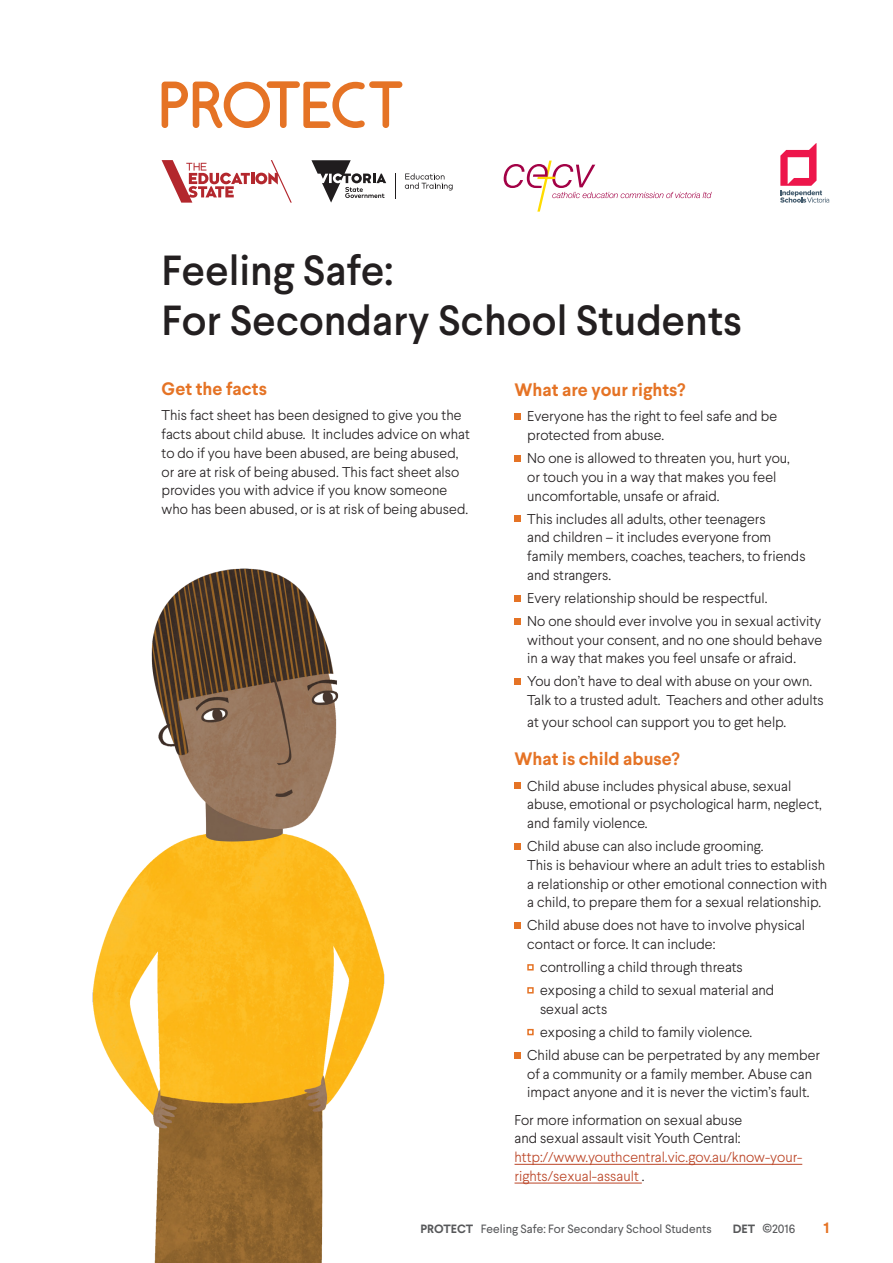
<style>
.page{position:relative;width:893px;height:1263px;background:#fff}
.page>*{position:absolute;margin:0;border:0;box-sizing:border-box;transform-origin:0 0}
.t1{font:500 42px/50.4px "Larsseit";color:#231f20}
.Subhead_1_5mm{font:700 18px "Larsseit";color:#e57325}
.t2{font:700 15px "Larsseit";color:#e57325}
.dot_point{font:300 14.25px/18.8px "Larsseit";color:#231f20}
.dotpoint_last{font:300 14.25px/18.8px "Larsseit";color:#231f20}
.Body_4mm{font:300 14.25px/18.8px "Larsseit";color:#231f20}
.t3{font:12px "Larsseit";color:#57585a}
.s1{color:#bb4527}
.s2{font-weight:700}
.s3{font-size:16.5px}
</style>
<div class="page">
<img style="left:92px;top:568px;width:458px;height:695px">
<hr style="left:514px;top:1164px;width:288px;height:1px;background:#bb4527">
<hr style="left:514px;top:1183px;width:128px;height:1px;background:#bb4527">
<div style="left:514px;top:413px;width:7px;height:7px;background:#e57325"></div>
<div style="left:514px;top:455px;width:7px;height:7px;background:#e57325"></div>
<div style="left:514px;top:516px;width:7px;height:6px;background:#e57325"></div>
<div style="left:514px;top:595px;width:7px;height:6px;background:#e57325"></div>
<div style="left:514px;top:618px;width:7px;height:6px;background:#e57325"></div>
<div style="left:514px;top:678px;width:7px;height:7px;background:#e57325"></div>
<div style="left:514px;top:783px;width:7px;height:6px;background:#e57325"></div>
<div style="left:514px;top:843px;width:7px;height:6px;background:#e57325"></div>
<div style="left:514px;top:922px;width:7px;height:7px;background:#e57325"></div>
<div style="left:527px;top:964px;width:7px;height:6px;border:2px solid #e57325"></div>
<div style="left:527px;top:987px;width:7px;height:6px;border:2px solid #e57325"></div>
<div style="left:527px;top:1029px;width:7px;height:6px;border:2px solid #e57325"></div>
<div style="left:514px;top:1052px;width:7px;height:6px;background:#e57325"></div>
<svg style="left:162px;top:81px;width:240px;height:47px"></svg>
<svg style="left:395px;top:173px;width:1px;height:25px"></svg>
<svg style="left:311px;top:160px;width:75px;height:43px"></svg>
<svg style="left:405px;top:173px;width:48px;height:17px"></svg>
<svg style="left:162px;top:160px;width:130px;height:43px"></svg>
<svg style="left:780px;top:143px;width:49px;height:60px"></svg>
<svg style="left:504px;top:161px;width:208px;height:51px"></svg>
<p class="t1" style="left:162px;top:245px;width:582px">Feeling Safe:<br>For Secondary School Students</p>
<p class="Subhead_1_5mm" style="left:162px;top:377px;width:107px">Get the facts</p>
<p class="Body_4mm" style="left:162px;top:406px;width:310px">This fact sheet has been designed to give you the facts about child abuse. It includes advice on what to do if you have been abused, are being abused, or are at risk of being abused. This fact sheet also provides you with advice if you know someone who has been abused, or is at risk of being abused.</p>
<p class="Subhead_1_5mm" style="left:514px;top:378px;width:172px">What are your rights?</p>
<p class="dot_point" style="left:527px;top:407px;width:251px">Everyone has the right to feel safe and be protected from abuse.</p>
<p class="dot_point" style="left:527px;top:449px;width:264px">No one is allowed to threaten you, hurt you, or touch you in a way that makes you feel uncomfortable, unsafe or afraid.</p>
<p class="dot_point" style="left:527px;top:509px;width:280px">This includes all adults, other teenagers<br>and children – it includes everyone from family members, coaches, teachers, to friends and strangers.</p>
<p class="dot_point" style="left:527px;top:588px;width:242px">Every relationship should be respectful.</p>
<p class="dot_point" style="left:527px;top:611px;width:297px;text-align:justify">No one should ever involve you in sexual activity without your consent, and no one should behave in a way that makes you feel unsafe or afraid.</p>
<p class="dotpoint_last" style="left:527px;top:672px;width:298px">You don’t have to deal with abuse on your own.<br>Talk to a trusted adult. Teachers and other adults</p>
<p class="dotpoint_last" style="left:527px;top:712px;width:260px">at your school can support you to get help.</p>
<p class="Subhead_1_5mm" style="left:514px;top:747px;width:167px">What is child abuse?</p>
<p class="dot_point" style="left:527px;top:776px;width:296px">Child abuse includes physical abuse, sexual abuse, emotional or psychological harm, neglect, and family violence.</p>
<p class="dot_point" style="left:527px;top:836px;width:301px">Child abuse can also include grooming.<br>This is behaviour where an adult tries to establish a relationship or other emotional connection with a child, to prepare them for a sexual relationship.</p>
<p class="dot_point" style="left:527px;top:916px;width:279px">Child abuse does not have to involve physical contact or force. It can include:</p>
<p class="dot_point" style="left:540px;top:957px;width:204px">controlling a child through threats</p>
<p class="dot_point" style="left:540px;top:980px;width:236px">exposing a child to sexual material and sexual acts</p>
<p class="dot_point" style="left:540px;top:1022px;width:214px">exposing a child to family violence.</p>
<p class="dotpoint_last" style="left:527px;top:1045px;width:294px">Child abuse can be perpetrated by any member of a community or a family member. Abuse can impact anyone and it is never the victim’s fault.</p>
<p class="dotpoint_last" style="left:514px;top:1110px;width:289px">For more information on sexual abuse<br>and sexual assault visit Youth Central: <span class="s1">http://www.youthcentral.vic.gov.au/know-your&shy;rights/sexual-assault</span> .</p>
<p class="t3" style="left:420px;top:1221px;width:293px"><span class="s2">PROTECT</span> Feeling Safe: For Secondary School Students</p>
<p class="t3" style="left:733px;top:1221px;width:64px"><span class="s2">DET</span> <span class="s3">©</span>2016</p>
<p class="t2" style="left:823px;top:1218px;width:7px">1</p>
</div>
